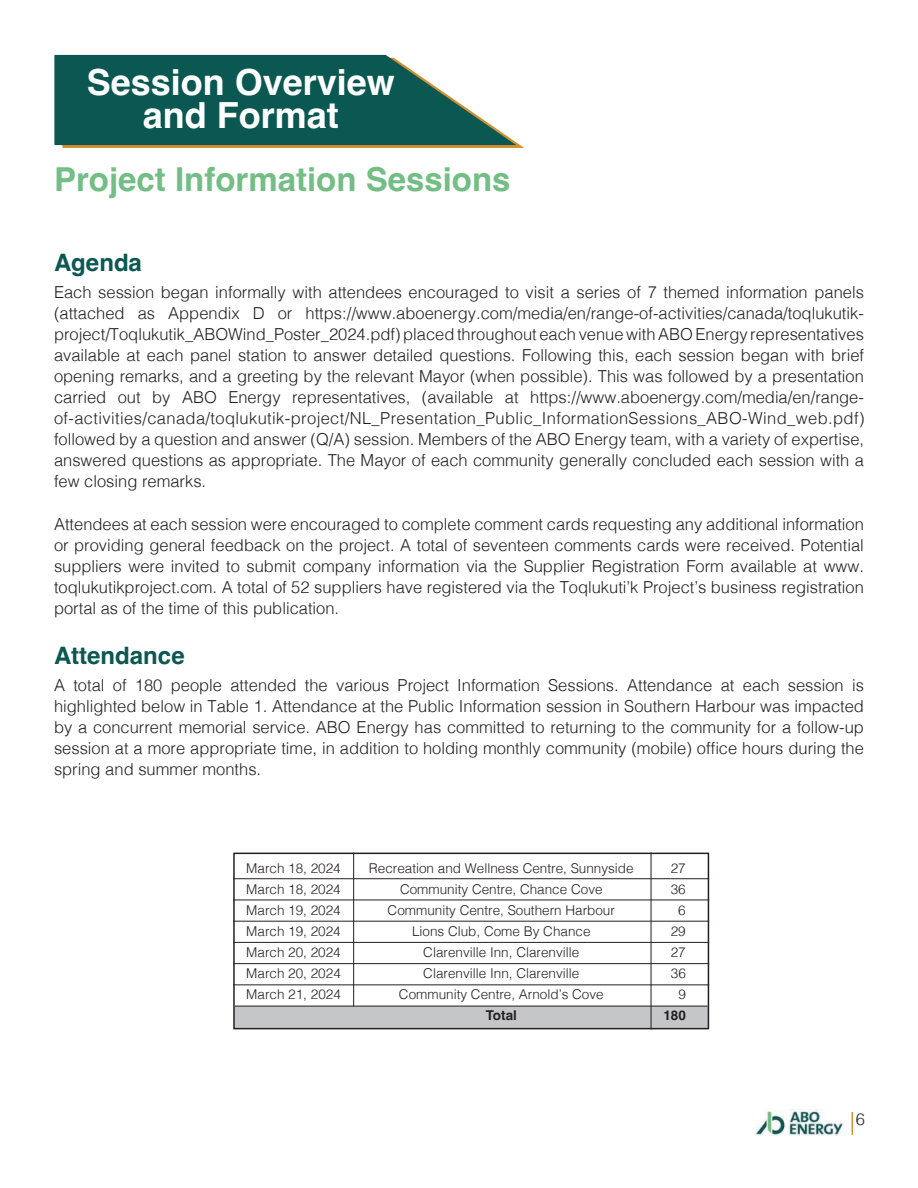
<style>
.page{position:relative;width:918px;height:1188px;background:#fff}
.page>*{position:absolute;margin:0;border:0;box-sizing:border-box;transform-origin:0 0}
.t1{font:700 36px/33px "Helvetica";color:#fff;text-align:center}
.t2{font:700 33px "Helvetica";color:#72be85}
.t3{font:700 24px "Helvetica";color:#0b5852}
.t4{font:300 16.5px/21px "Helvetica";color:#231f20;text-align:justify}
.t5{font:300 13.5px "Helvetica";color:#231f20}
.t6{font:700 13.5px "Helvetica";color:#231f20}
</style>
<div class="page">
<svg style="left:54px;top:55px;width:470px;height:93px;background:#357169"></svg>
<svg style="left:852px;top:1112px;width:1px;height:23px"></svg>
<img style="left:756px;top:1109px;width:91px;height:26px">
<div style="left:234px;top:1006px;width:474px;height:23px;background:#c5c6c8"></div>
<div style="left:233px;top:853px;width:476px;height:176px;border:2px solid #231f20"></div>
<hr style="left:353px;top:853px;width:1px;height:153px;background:#231f20">
<hr style="left:233px;top:878px;width:476px;height:1px;background:#231f20">
<hr style="left:233px;top:900px;width:476px;height:1px;background:#231f20">
<hr style="left:233px;top:921px;width:476px;height:1px;background:#231f20">
<hr style="left:233px;top:942px;width:476px;height:1px;background:#231f20">
<hr style="left:233px;top:963px;width:476px;height:1px;background:#231f20">
<hr style="left:233px;top:984px;width:476px;height:1px;background:#231f20">
<hr style="left:651px;top:853px;width:1px;height:176px;background:#231f20">
<hr style="left:235px;top:1006px;width:473px;height:1px;background:#231f20">
<h1 class="t1" style="left:87px;top:70px;width:310px">Session Overview and Format</h1>
<h2 class="t2" style="left:54px;top:159px;width:458px">Project Information Sessions</h2>
<h3 class="t3" style="left:54px;top:248px;width:90px">Agenda</h3>
<p class="t4" style="left:54px;top:280px;width:812px">Each session began informally with attendees encouraged to visit a series of 7 themed information panels (attached as Appendix D or https://www.aboenergy.com/media/en/range-of-activities/canada/toqlukutik&shy;project/Toqlukutik_ABOWind_Poster_2024.pdf) placed throughout each venue with ABO Energy representatives available at each panel station to answer detailed questions. Following this, each session began with brief opening remarks, and a greeting by the relevant Mayor (when possible). This was followed by a presentation carried out by ABO Energy representatives, (available at https://www.aboenergy.com/media/en/range&shy;of-activities/canada/toqlukutik-project/NL_Presentation_Public_InformationSessions_ABO-Wind_web.pdf) followed by a question and answer (Q/A) session. Members of the ABO Energy team, with a variety of expertise, answered questions as appropriate. The Mayor of each community generally concluded each session with a few closing remarks.</p>
<p class="t4" style="left:54px;top:512px;width:812px">Attendees at each session were encouraged to complete comment cards requesting any additional information or providing general feedback on the project. A total of seventeen comments cards were received. Potential suppliers were invited to submit company information via the Supplier Registration Form available at www. toqlukutikproject.com. A total of 52 suppliers have registered via the Toqlukuti’k Project’s business registration portal as of the time of this publication.</p>
<h3 class="t3" style="left:54px;top:641px;width:132px">Attendance</h3>
<p class="t4" style="left:54px;top:673px;width:812px">A total of 180 people attended the various Project Information Sessions. Attendance at each session is highlighted below in Table 1. Attendance at the Public Information session in Southern Harbour was impacted by a concurrent memorial service. ABO Energy has committed to returning to the community for a follow-up session at a more appropriate time, in addition to holding monthly community (mobile) office hours during the spring and summer months.</p>
<p class="t5" style="left:246px;top:856px;width:96px">March 18, 2024</p>
<p class="t5" style="left:369px;top:856px;width:266px">Recreation and Wellness Centre, Sunnyside</p>
<p class="t5" style="left:671px;top:856px;width:17px">27</p>
<p class="t5" style="left:246px;top:877px;width:96px">March 18, 2024</p>
<p class="t5" style="left:400px;top:877px;width:204px">Community Centre, Chance Cove</p>
<p class="t5" style="left:671px;top:877px;width:17px">36</p>
<p class="t5" style="left:246px;top:898px;width:96px">March 19, 2024</p>
<p class="t5" style="left:388px;top:898px;width:229px">Community Centre, Southern Harbour</p>
<p class="t5" style="left:678px;top:898px;width:9px">6</p>
<p class="t5" style="left:246px;top:919px;width:96px">March 19, 2024</p>
<p class="t5" style="left:412px;top:919px;width:180px">Lions Club, Come By Chance</p>
<p class="t5" style="left:671px;top:919px;width:17px">29</p>
<p class="t5" style="left:246px;top:941px;width:96px">March 20, 2024</p>
<p class="t5" style="left:423px;top:941px;width:158px">Clarenville Inn, Clarenville</p>
<p class="t5" style="left:671px;top:941px;width:17px">27</p>
<p class="t5" style="left:246px;top:962px;width:96px">March 20, 2024</p>
<p class="t5" style="left:423px;top:962px;width:158px">Clarenville Inn, Clarenville</p>
<p class="t5" style="left:671px;top:962px;width:17px">36</p>
<p class="t5" style="left:246px;top:983px;width:96px">March 21, 2024</p>
<p class="t5" style="left:399px;top:983px;width:206px">Community Centre, Arnold’s Cove</p>
<p class="t5" style="left:678px;top:983px;width:9px">9</p>
<p class="t6" style="left:486px;top:1007px;width:33px">Total</p>
<p class="t6" style="left:663px;top:1007px;width:24px">180</p>
<p class="t4" style="left:856px;top:1108px;width:11px">6</p>
</div>
